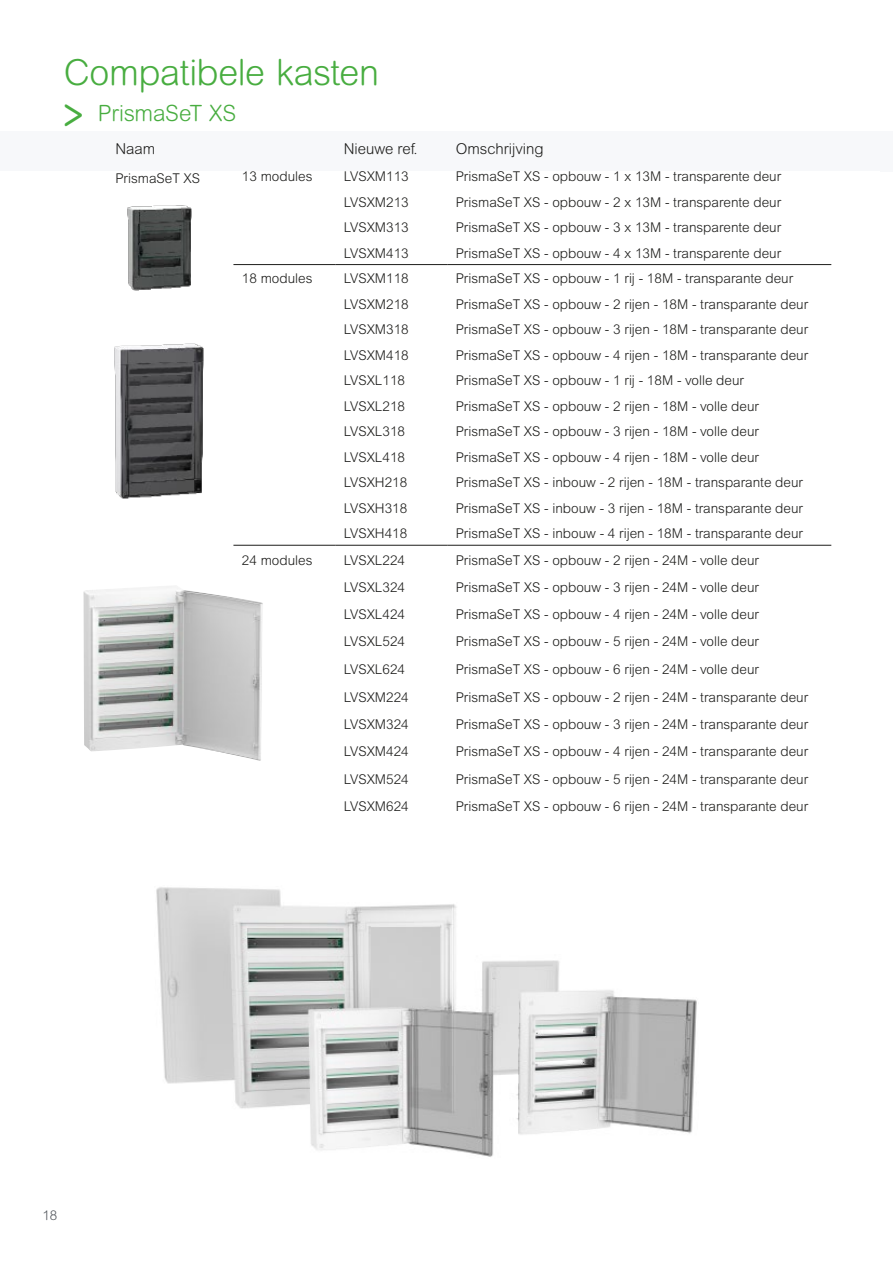
<style>
.page{position:relative;width:893px;height:1263px;background:#fff}
.page>*{position:absolute;margin:0;border:0;box-sizing:border-box;transform-origin:0 0}
.t1{font:300 36px "Arial Rounded MT Pro";letter-spacing:-.015em;color:#48ad40}
.t2{font:300 22.5px "Arial Rounded MT Pro";letter-spacing:-.015em;color:#48ad40}
.t3{font:300 15px "Arial Rounded MT Pro";color:#1d1d1b}
.t4{font:300 13.5px "Arial MT Pro";color:#1d1d1b}
.t5{font:300 13.5px "Arial Rounded MT Pro";color:#54585e}
.s1{font-family:"Courier";font-weight:400;font-size:45px}
</style>
<div class="page">
<hr style="left:892px;top:382px;width:1px;height:33px;background:#f7f8fa">
<div style="left:0;top:132px;width:893px;height:39px;background:#f7f8fa"></div>
<hr style="left:447px;top:264px;width:384px;height:1px;background:#1d1d1b">
<hr style="left:233px;top:264px;width:102px;height:1px;background:#1d1d1b">
<hr style="left:335px;top:264px;width:112px;height:1px;background:#1d1d1b">
<hr style="left:233px;top:545px;width:102px;height:1px;background:#1d1d1b">
<hr style="left:335px;top:545px;width:112px;height:1px;background:#1d1d1b">
<hr style="left:447px;top:545px;width:384px;height:1px;background:#1d1d1b">
<img style="left:127px;top:205px;width:65px;height:86px">
<img style="left:114px;top:343px;width:90px;height:156px">
<img style="left:83px;top:586px;width:180px;height:175px">
<img style="left:156px;top:887px;width:541px;height:270px">
<h1 class="t1" style="left:64px;top:51px;width:317px">Compatibele kasten</h1>
<h2 class="t2" style="left:64px;top:100px;width:174px"><span class="s1">&gt;</span> PrismaSeT XS</h2>
<p class="t3" style="left:115px;top:140px;width:41px">Naam</p>
<p class="t3" style="left:344px;top:140px;width:76px">Nieuwe ref.</p>
<p class="t3" style="left:456px;top:140px;width:89px">Omschrijving</p>
<p class="t4" style="left:115px;top:170px;width:86px">PrismaSeT XS</p>
<p class="t4" style="left:242px;top:168px;width:72px">13 modules</p>
<p class="t4" style="left:344px;top:168px;width:67px">LVSXM113</p>
<p class="t4" style="left:456px;top:168px;width:327px">PrismaSeT XS - opbouw - 1 x 13M - transparente deur</p>
<p class="t4" style="left:344px;top:193px;width:67px">LVSXM213</p>
<p class="t4" style="left:456px;top:193px;width:327px">PrismaSeT XS - opbouw - 2 x 13M - transparente deur</p>
<p class="t4" style="left:344px;top:219px;width:67px">LVSXM313</p>
<p class="t4" style="left:456px;top:219px;width:327px">PrismaSeT XS - opbouw - 3 x 13M - transparente deur</p>
<p class="t4" style="left:344px;top:245px;width:67px">LVSXM413</p>
<p class="t4" style="left:456px;top:245px;width:327px">PrismaSeT XS - opbouw - 4 x 13M - transparente deur</p>
<p class="t4" style="left:242px;top:270px;width:72px">18 modules</p>
<p class="t4" style="left:344px;top:270px;width:67px">LVSXM118</p>
<p class="t4" style="left:456px;top:270px;width:339px">PrismaSeT XS - opbouw - 1 rij - 18M - transparante deur</p>
<p class="t4" style="left:344px;top:296px;width:67px">LVSXM218</p>
<p class="t4" style="left:456px;top:296px;width:354px">PrismaSeT XS - opbouw - 2 rijen - 18M - transparante deur</p>
<p class="t4" style="left:344px;top:321px;width:67px">LVSXM318</p>
<p class="t4" style="left:456px;top:321px;width:354px">PrismaSeT XS - opbouw - 3 rijen - 18M - transparante deur</p>
<p class="t4" style="left:344px;top:347px;width:67px">LVSXM418</p>
<p class="t4" style="left:456px;top:347px;width:354px">PrismaSeT XS - opbouw - 4 rijen - 18M - transparante deur</p>
<p class="t4" style="left:344px;top:372px;width:63px">LVSXL118</p>
<p class="t4" style="left:456px;top:372px;width:290px">PrismaSeT XS - opbouw - 1 rij - 18M - volle deur</p>
<p class="t4" style="left:344px;top:398px;width:63px">LVSXL218</p>
<p class="t4" style="left:456px;top:398px;width:305px">PrismaSeT XS - opbouw - 2 rijen - 18M - volle deur</p>
<p class="t4" style="left:344px;top:423px;width:63px">LVSXL318</p>
<p class="t4" style="left:456px;top:423px;width:305px">PrismaSeT XS - opbouw - 3 rijen - 18M - volle deur</p>
<p class="t4" style="left:344px;top:449px;width:63px">LVSXL418</p>
<p class="t4" style="left:456px;top:449px;width:305px">PrismaSeT XS - opbouw - 4 rijen - 18M - volle deur</p>
<p class="t4" style="left:344px;top:474px;width:65px">LVSXH218</p>
<p class="t4" style="left:456px;top:474px;width:349px">PrismaSeT XS - inbouw - 2 rijen - 18M - transparante deur</p>
<p class="t4" style="left:344px;top:500px;width:65px">LVSXH318</p>
<p class="t4" style="left:456px;top:500px;width:349px">PrismaSeT XS - inbouw - 3 rijen - 18M - transparante deur</p>
<p class="t4" style="left:344px;top:525px;width:65px">LVSXH418</p>
<p class="t4" style="left:456px;top:525px;width:349px">PrismaSeT XS - inbouw - 4 rijen - 18M - transparante deur</p>
<p class="t4" style="left:242px;top:552px;width:72px">24 modules</p>
<p class="t4" style="left:344px;top:552px;width:63px">LVSXL224</p>
<p class="t4" style="left:456px;top:552px;width:305px">PrismaSeT XS - opbouw - 2 rijen - 24M - volle deur</p>
<p class="t4" style="left:344px;top:579px;width:63px">LVSXL324</p>
<p class="t4" style="left:456px;top:579px;width:305px">PrismaSeT XS - opbouw - 3 rijen - 24M - volle deur</p>
<p class="t4" style="left:344px;top:606px;width:63px">LVSXL424</p>
<p class="t4" style="left:456px;top:606px;width:305px">PrismaSeT XS - opbouw - 4 rijen - 24M - volle deur</p>
<p class="t4" style="left:344px;top:633px;width:63px">LVSXL524</p>
<p class="t4" style="left:456px;top:633px;width:305px">PrismaSeT XS - opbouw - 5 rijen - 24M - volle deur</p>
<p class="t4" style="left:344px;top:661px;width:63px">LVSXL624</p>
<p class="t4" style="left:456px;top:661px;width:305px">PrismaSeT XS - opbouw - 6 rijen - 24M - volle deur</p>
<p class="t4" style="left:344px;top:689px;width:67px">LVSXM224</p>
<p class="t4" style="left:456px;top:689px;width:354px">PrismaSeT XS - opbouw - 2 rijen - 24M - transparante deur</p>
<p class="t4" style="left:344px;top:716px;width:67px">LVSXM324</p>
<p class="t4" style="left:456px;top:716px;width:354px">PrismaSeT XS - opbouw - 3 rijen - 24M - transparante deur</p>
<p class="t4" style="left:344px;top:743px;width:67px">LVSXM424</p>
<p class="t4" style="left:456px;top:743px;width:354px">PrismaSeT XS - opbouw - 4 rijen - 24M - transparante deur</p>
<p class="t4" style="left:344px;top:770px;width:67px">LVSXM524</p>
<p class="t4" style="left:456px;top:770px;width:354px">PrismaSeT XS - opbouw - 5 rijen - 24M - transparante deur</p>
<p class="t4" style="left:344px;top:798px;width:67px">LVSXM624</p>
<p class="t4" style="left:456px;top:798px;width:354px">PrismaSeT XS - opbouw - 6 rijen - 24M - transparante deur</p>
<p class="t5" style="left:43px;top:1207px;width:16px">18</p>
</div>
